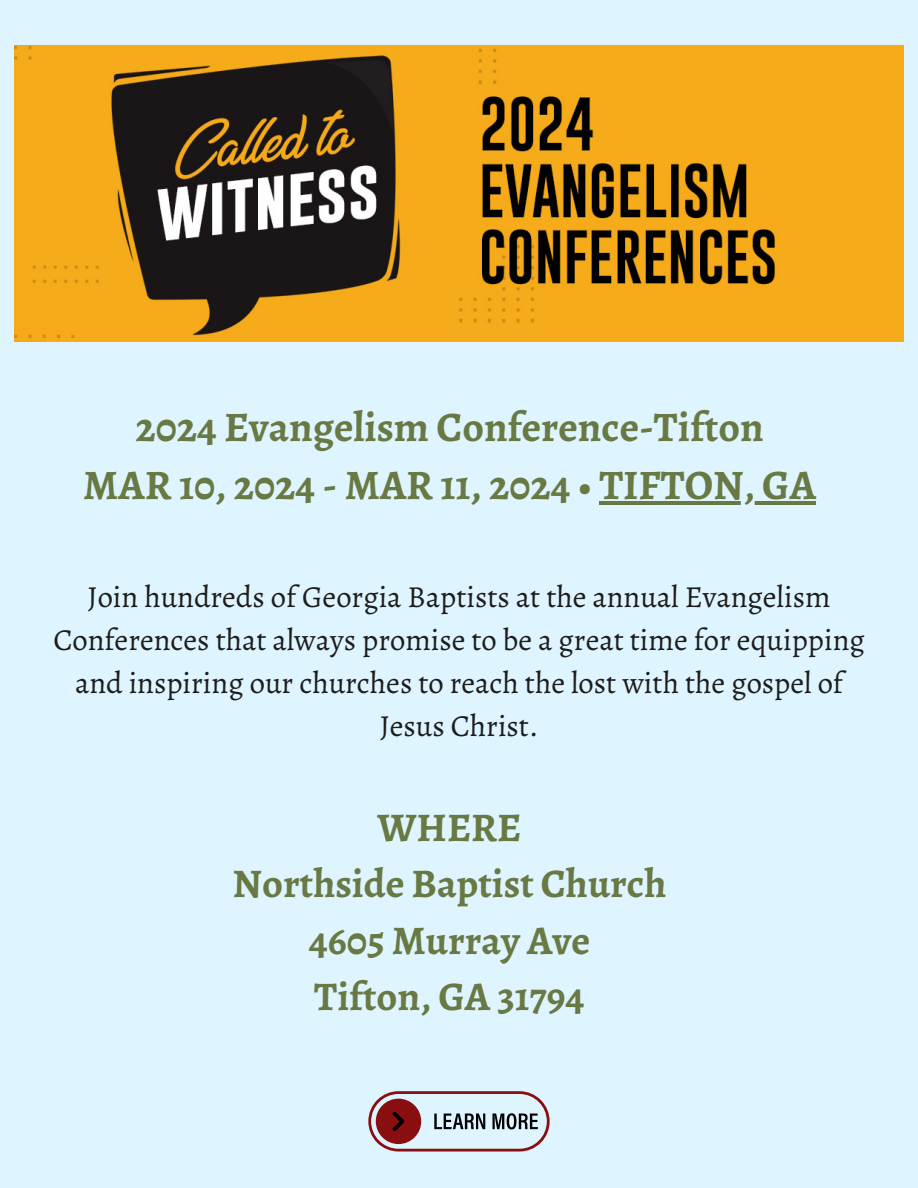
<style>
.page{position:relative;width:918px;height:1188px;background:#def4ff}
.page>*{position:absolute;margin:0;border:0;box-sizing:border-box;transform-origin:0 0}
.t1{font:700 42px "Alegreya";color:#687943}
.t2{font:700 40.65px "Alegreya";color:#687943}
.t3{font:30.6px/42.8px "Alegreya";color:#1d1d1b;text-align:center}
</style>
<div class="page">
<img style="left:14px;top:46px;width:889px;height:296px">
<svg style="left:368px;top:1091px;width:181px;height:61px"></svg>
<hr style="left:600px;top:502px;width:216px;height:3px;background:#687943">
<p class="t1" style="left:135px;top:398px;width:630px">2024 Evangelism Conference-Tifton</p>
<p class="t1" style="left:83px;top:457px;width:734px">MAR 10, 2024 - MAR 11, 2024 • TIFTON, GA</p>
<p class="t3" style="left:53px;top:576px;width:813px">Join hundreds of Georgia Baptists at the annual Evangelism Conferences that always promise to be a great time for equipping and inspiring our churches to reach the lost with the gospel of Jesus Christ.</p>
<p class="t2" style="left:378px;top:800px;width:145px">WHERE</p>
<p class="t2" style="left:233px;top:856px;width:435px">Northside Baptist Church</p>
<p class="t2" style="left:309px;top:912px;width:283px">4605 Murray Ave</p>
<p class="t2" style="left:314px;top:968px;width:272px">Tifton, GA 31794</p>
</div>
